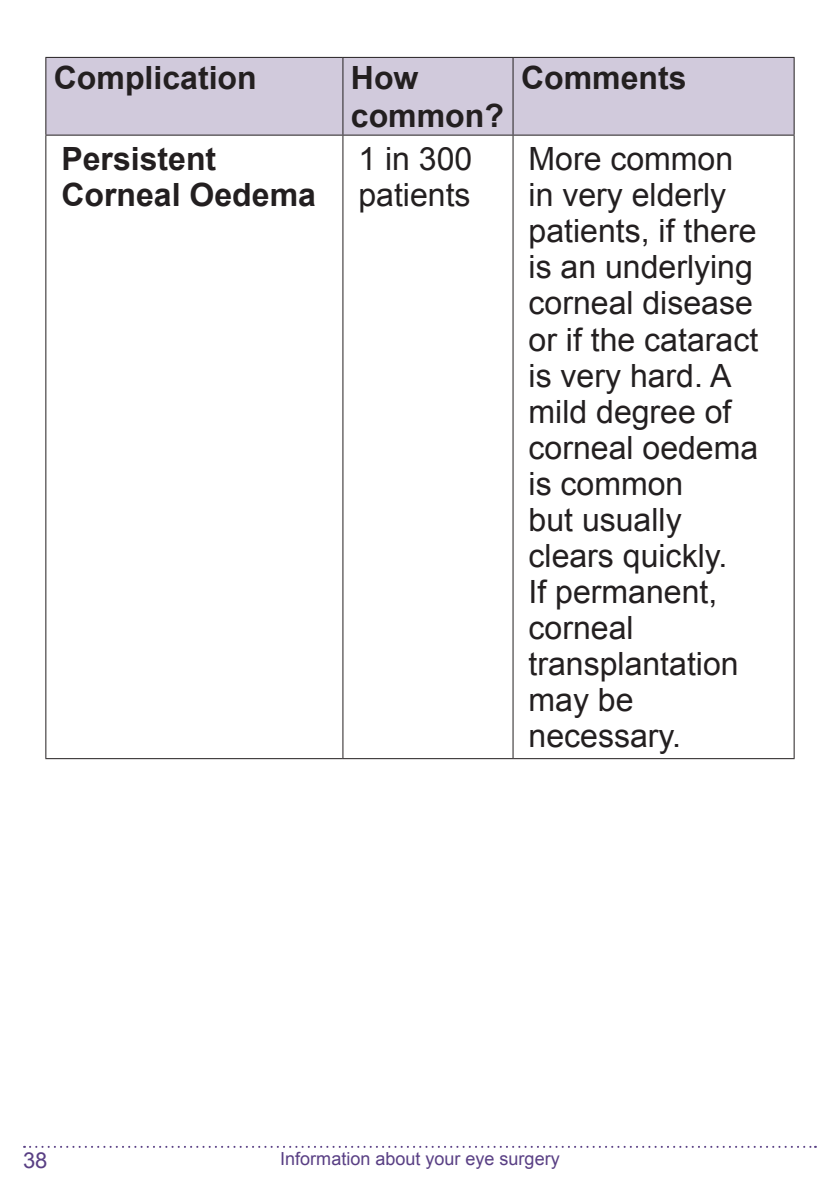
<style>
.page{position:relative;width:840px;height:1191px;background:#fff}
.page>*{position:absolute;margin:0;border:0;box-sizing:border-box;transform-origin:0 0}
.t1{font:32px/36px "Arial";color:#231f20}
.t2{font:700 32px/38.4px "Arial";color:#231f20}
.t3{font:22px "Arial";color:#593f84}
.t4{font:18px "Arial";color:#593f84}
</style>
<div class="page">
<svg style="left:24px;top:1145px;width:791px;height:2px"></svg>
<div style="left:46px;top:58px;width:747px;height:77px;background:#d1cadc"></div>
<hr style="left:45px;top:57px;width:298px;height:1px;background:#231f20">
<hr style="left:45px;top:58px;width:1px;height:77px;background:#231f20">
<hr style="left:343px;top:57px;width:169px;height:1px;background:#231f20">
<hr style="left:342px;top:58px;width:1px;height:77px;background:#231f20">
<hr style="left:512px;top:57px;width:282px;height:1px;background:#231f20">
<hr style="left:512px;top:58px;width:1px;height:77px;background:#231f20">
<hr style="left:793px;top:58px;width:1px;height:77px;background:#231f20">
<hr style="left:45px;top:135px;width:298px;height:1px;background:#231f20">
<hr style="left:45px;top:136px;width:1px;height:622px;background:#231f20">
<hr style="left:343px;top:135px;width:169px;height:1px;background:#231f20">
<hr style="left:342px;top:136px;width:1px;height:622px;background:#231f20">
<hr style="left:512px;top:135px;width:282px;height:1px;background:#231f20">
<hr style="left:512px;top:136px;width:1px;height:622px;background:#231f20">
<hr style="left:793px;top:136px;width:1px;height:622px;background:#231f20">
<hr style="left:45px;top:758px;width:298px;height:1px;background:#231f20">
<hr style="left:343px;top:758px;width:169px;height:1px;background:#231f20">
<hr style="left:512px;top:758px;width:282px;height:1px;background:#231f20">
<p class="t2" style="left:54px;top:59px;width:204px">Complication</p>
<p class="t2" style="left:351px;top:59px;width:154px">How common?</p>
<p class="t2" style="left:520px;top:59px;width:167px">Comments</p>
<p class="t2" style="left:61px;top:142px;width:256px;line-height:36px">Persistent<br>Corneal Oedema</p>
<p class="t1" style="left:358px;top:141px;width:115px">1 in 300 patients</p>
<p class="t1" style="left:528px;top:141px;width:231px">More common in very elderly patients, if there is an underlying corneal disease or if the cataract is very hard. A mild degree of corneal oedema is common<br>but usually clears quickly.<br>If permanent, corneal transplantation may be necessary.</p>
<p class="t3" style="left:23px;top:1145px;width:26px">38</p>
<p class="t4" style="left:280px;top:1146px;width:281px">Information about your eye surgery</p>
</div>
